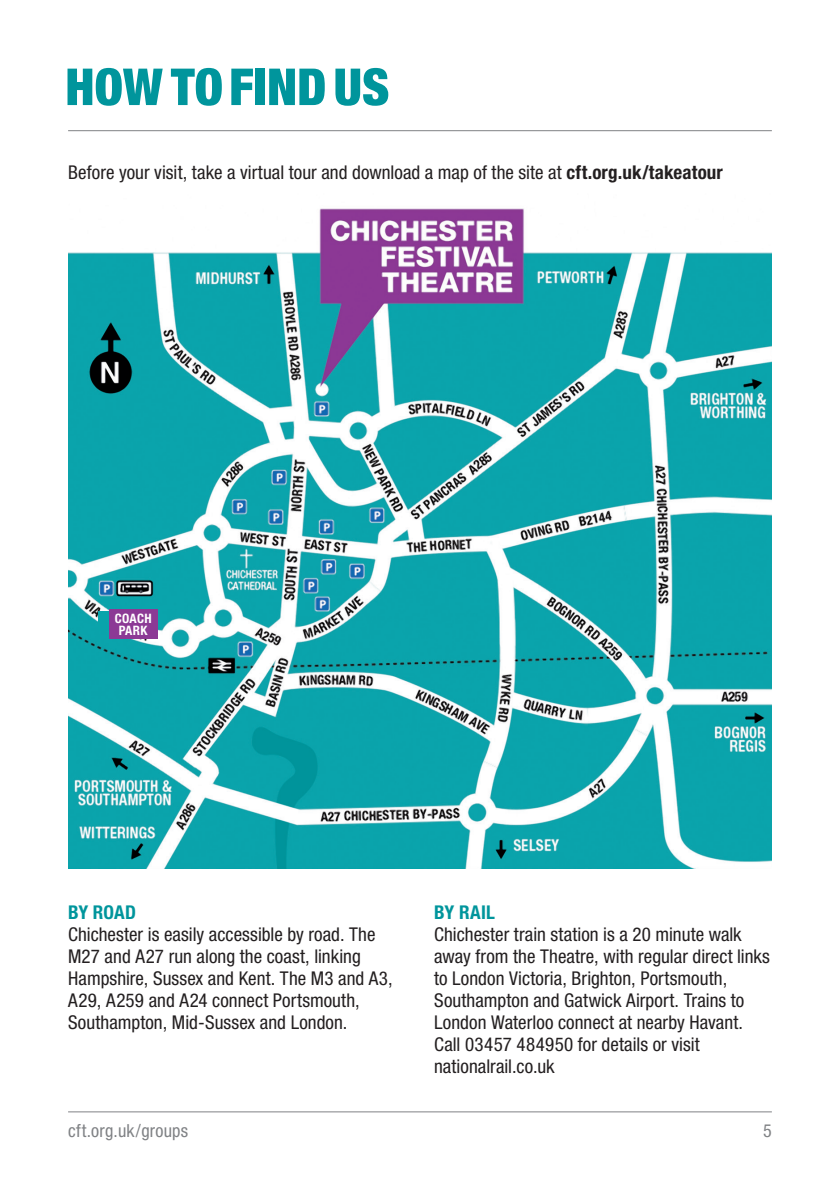
<style>
.page{position:relative;width:840px;height:1191px;background:#fff}
.page>*{position:absolute;margin:0;border:0;box-sizing:border-box;transform-origin:0 0}
.t1{font:900 condensed 51px "Helvetica Neue";color:#00959c}
.t2{font:condensed 19px/22px "Helvetica Neue";letter-spacing:.005em;color:#231f20}
.t3{font:700 condensed 19px "Helvetica Neue";letter-spacing:.005em;color:#00959c}
.t4{font:condensed 18px "Helvetica Neue";letter-spacing:.015em;color:#808285}
.t5{font:700 condensed 13px "Helvetica Neue";letter-spacing:.03em;color:#fff}
.s1{font-weight:700}
</style>
<div class="page">
<img style="left:68px;top:208px;width:703px;height:660px">
<div style="left:98px;top:611px;width:29px;height:20px;background:#09a4ab"></div>
<div style="left:109px;top:609px;width:48px;height:30px;background:#8c3995"></div>
<hr style="left:68px;top:1111px;width:703px;height:1px;background:#808285">
<hr style="left:68px;top:130px;width:703px;height:1px;background:#808285">
<p class="t1" style="left:65px;top:55px;width:325px">HOW TO FIND US</p>
<p class="t2" style="left:68px;top:161px;width:656px">Before your visit, take a virtual tour and download a map of the site at <span class="s1">cft.org.uk/takeatour</span></p>
<p class="t5" style="left:115px;top:611px;width:38px">COACH</p>
<p class="t5" style="left:119px;top:623px;width:30px">PARK</p>
<p class="t3" style="left:68px;top:900px;width:69px">BY ROAD</p>
<p class="t2" style="left:68px;top:923px;width:326px">Chichester is easily accessible by road. The M27 and A27 run along the coast, linking Hampshire, Sussex and Kent. The M3 and A3, A29, A259 and A24 connect Portsmouth, Southampton, Mid-Sussex and London.</p>
<p class="t3" style="left:434px;top:900px;width:62px">BY RAIL</p>
<p class="t2" style="left:434px;top:923px;width:337px">Chichester train station is a 20 minute walk away from the Theatre, with regular direct links to London Victoria, Brighton, Portsmouth, Southampton and Gatwick Airport. Trains to London Waterloo connect at nearby Havant.<br>Call 03457 484950 for details or visit nationalrail.co.uk</p>
<p class="t4" style="left:68px;top:1120px;width:122px">cft.org.uk/groups</p>
<p class="t4" style="left:762px;top:1120px;width:10px">5</p>
</div>
